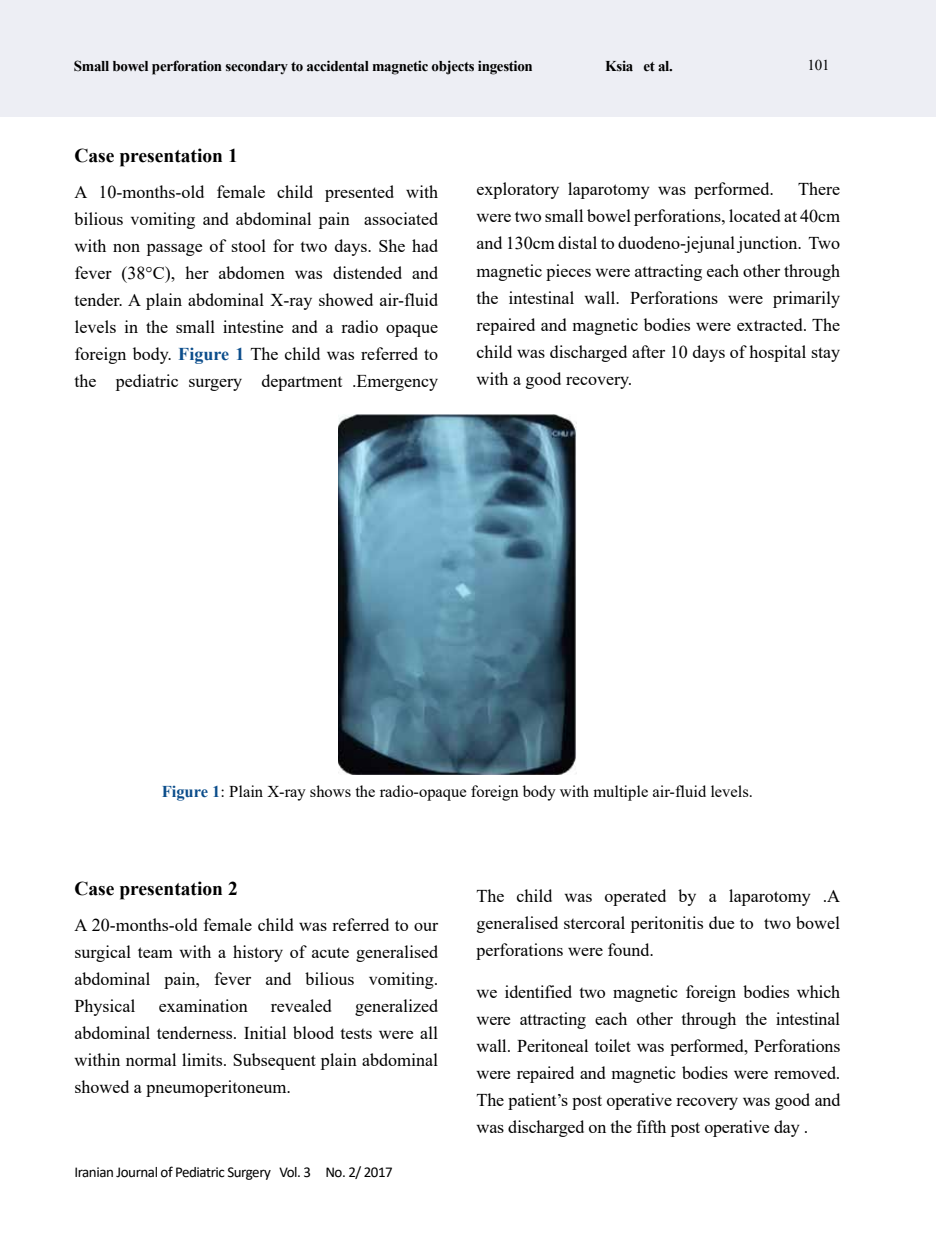
<style>
.page{position:relative;width:936px;height:1234px;background:#fff}
.page>*{position:absolute;margin:0;border:0;box-sizing:border-box;transform-origin:0 0}
.t1{font:700 19.5px "Times New Roman";color:#000}
.t2{font:18px/27px "Times New Roman";color:#000;text-align:justify}
.t3{font:16.5px "Times New Roman";color:#000}
.t4{font:700 15px "Times New Roman";letter-spacing:-.02em;color:#000}
.t5{font:15px "Calibri";letter-spacing:-.03em;color:#000}
.t6{font:15px "Times New Roman";color:#000}
.s1{font-weight:700;color:#0b4d8b}
</style>
<div class="page">
<div style="left:0;top:0;width:935px;height:117px;background:#edeef4"></div>
<img style="left:338px;top:415px;width:238px;height:359px">
<p class="t4" style="left:74px;top:55px;width:460px">Small bowel perforation secondary to accidental magnetic objects ingestion</p>
<p class="t4" style="left:605px;top:55px;width:69px">Ksia et al.</p>
<p class="t6" style="left:807px;top:54px;width:24px">101</p>
<p class="t1" style="left:74px;top:141px;width:165px">Case presentation 1</p>
<p class="t2" style="left:74px;top:178px;width:365px">A 10-months-old female child presented with bilious vomiting and abdominal pain associated with non passage of stool for two days. She had fever (38°C), her abdomen was distended and tender. A plain abdominal X-ray showed air-fluid levels in the small intestine and a radio opaque foreign body. <span class="s1">Figure 1</span> The child was referred to the pediatric surgery department .Emergency</p>
<p class="t2" style="left:476px;top:175px;width:299px">exploratory laparotomy was performed.</p>
<p class="t2" style="left:476px;top:175px;width:365px;text-indent:322px">There were two small bowel perforations, located at 40cm and 130cm distal to duodeno-jejunal junction. Two magnetic pieces were attracting each other through the intestinal wall. Perforations were primarily repaired and magnetic bodies were extracted. The child was discharged after 10 days of hospital stay with a good recovery.</p>
<p class="t3" style="left:162px;top:779px;width:592px"><span class="s1">Figure 1</span>: Plain X-ray shows the radio-opaque foreign body with multiple air-fluid levels.</p>
<p class="t1" style="left:74px;top:874px;width:165px">Case presentation 2</p>
<p class="t2" style="left:74px;top:910px;width:365px">A 20-months-old female child was referred to our surgical team with a history of acute generalised abdominal pain, fever and bilious vomiting.<br>Physical</p>
<p class="t2" style="left:74px;top:991px;width:365px;text-indent:281px">generalized abdominal tenderness. Initial blood tests were all within normal limits. Subsequent plain abdominal showed a pneumoperitoneum.</p>
<p class="t2" style="left:159px;top:991px;width:90px">examination</p>
<p class="t2" style="left:271px;top:991px;width:62px">revealed</p>
<p class="t5" style="left:74px;top:1161px;width:320px">Iranian Journal of Pediatric Surgery Vol. 3 No. 2/ 2017</p>
<p class="t2" style="left:476px;top:881px;width:365px">The child was operated by a laparotomy .A generalised stercoral peritonitis due to two bowel perforations were found.</p>
<p class="t2" style="left:476px;top:977px;width:365px">we identified two magnetic foreign bodies which were attracting each other through the intestinal wall. Peritoneal toilet was performed, Perforations were repaired and magnetic bodies were removed.<br>The patient’s post operative recovery was good and was discharged on the fifth post operative day .</p>
</div>
